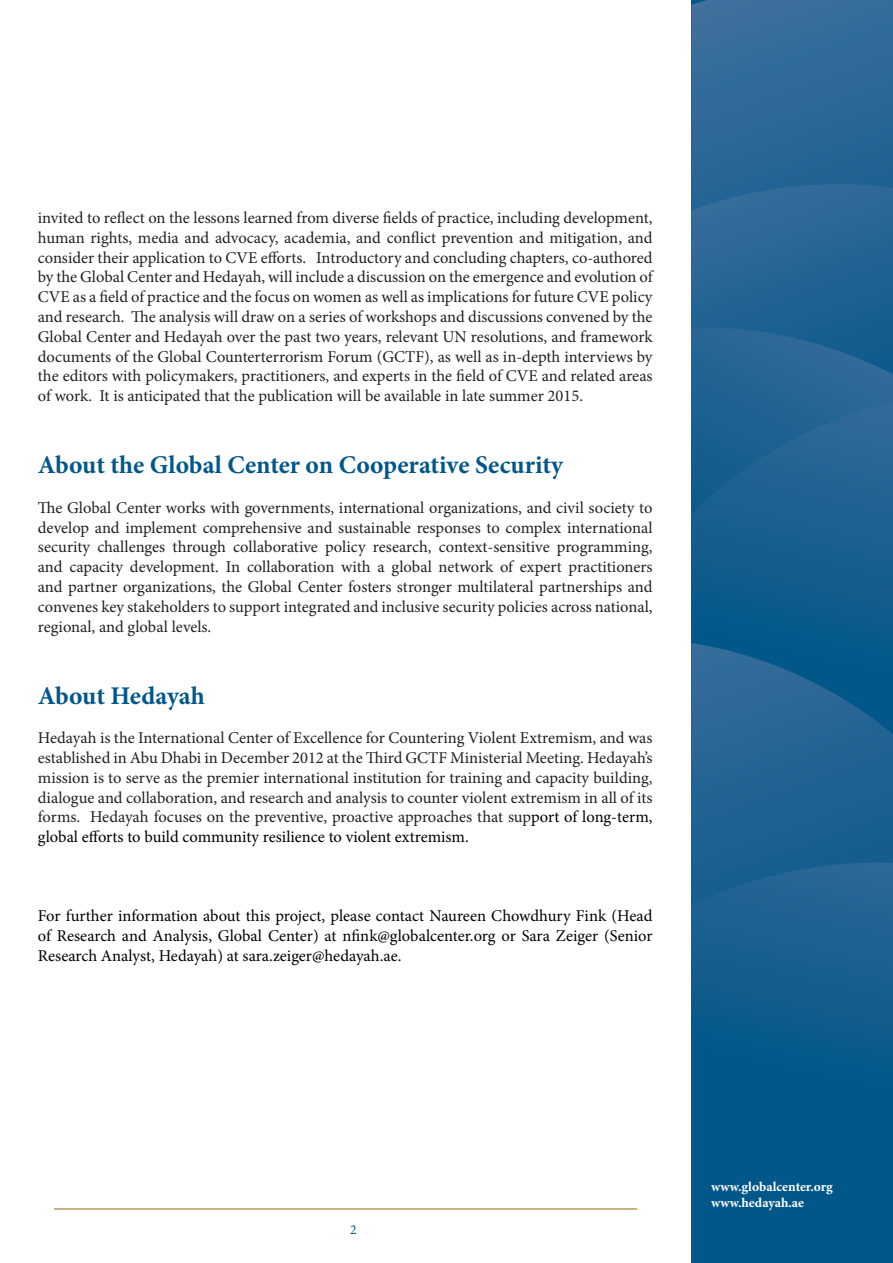
<style>
.page{position:relative;width:893px;height:1263px;background:#fff}
.page>*{position:absolute;margin:0;border:0;box-sizing:border-box;transform-origin:0 0}
.t1{font:700 25.5px "Minion Pro";color:#01578a}
.t2{font:16.5px/19.8px "Minion Pro";color:#231f20;text-align:justify}
.t3{font:16.5px/19.8px "Minion Pro";color:#000;text-align:justify}
.t4{font:700 13.5px "Minion Pro";letter-spacing:.005em;color:#fff}
.t5{font:13.5px "Minion Pro";color:#01578a}
.s1{color:#000}
</style>
<div class="page">
<svg style="left:691px;top:0;width:202px;height:184px;background:#2f6898"></svg>
<svg style="left:691px;top:184px;width:202px;height:143px;background:#266595"></svg>
<svg style="left:691px;top:327px;width:202px;height:75px;background:#246494"></svg>
<svg style="left:691px;top:402px;width:202px;height:241px;background:#175f90"></svg>
<svg style="left:691px;top:643px;width:202px;height:219px;background:#1d6192"></svg>
<svg style="left:691px;top:862px;width:202px;height:401px;background:#0b5a8c"></svg>
<hr style="left:54px;top:1208px;width:583px;height:2px;background:#b49a5e">
<p class="t2" style="left:38px;top:208px;width:616px">invited to reflect on the lessons learned from diverse fields of practice, including development, human rights, media and advocacy, academia, and conflict prevention and mitigation, and consider their application to CVE efforts. Introductory and concluding chapters, co-authored by the Global Center and Hedayah, will include a discussion on the emergence and evolution of CVE as a field of practice and the focus on women as well as implications for future CVE policy and research. The analysis will draw on a series of workshops and discussions convened by the Global Center and Hedayah over the past two years, relevant UN resolutions, and framework documents of the Global Counterterrorism Forum (GCTF), as well as in-depth interviews by the editors with policymakers, practitioners, and experts in the field of CVE and related areas of work. It is anticipated that the publication will be available in late summer 2015.</p>
<p class="t1" style="left:38px;top:447px;width:526px">About the Global Center on Cooperative Security</p>
<p class="t2" style="left:38px;top:498px;width:616px">The Global Center works with governments, international organizations, and civil society to develop and implement comprehensive and sustainable responses to complex international security challenges through collaborative policy research, context-sensitive programming, and capacity development. In collaboration with a global network of expert practitioners and partner organizations, the Global Center fosters stronger multilateral partnerships and convenes key stakeholders to support integrated and inclusive security policies across national, regional, and global levels.</p>
<p class="t1" style="left:38px;top:677px;width:169px">About Hedayah</p>
<p class="t2" style="left:38px;top:728px;width:616px">Hedayah is the International Center of Excellence for Countering Violent Extremism, and was established in Abu Dhabi in December 2012 at the Third GCTF Ministerial Meeting. Hedayah’s mission is to serve as the premier international institution for training and capacity building, dialogue and collaboration, and research and analysis to counter violent extremism in all of its forms. Hedayah focuses on the preventive, proactive approaches that sup<span class="s1">port of long-term, global efforts to build community resilience to violent extremism.</span></p>
<p class="t3" style="left:38px;top:906px;width:616px">For further information about this project, please contact Naureen Chowdhury Fink (Head of Research and Analysis, Global Center) at nfink@globalcenter.org or Sara Zeiger (Senior Research Analyst, Hedayah) at sara.zeiger@hedayah.ae.</p>
<p class="t5" style="left:350px;top:1220px;width:8px">2</p>
<p class="t4" style="left:711px;top:1177px;width:123px">www.globalcenter.org</p>
<p class="t4" style="left:711px;top:1194px;width:95px">www.hedayah.ae</p>
</div>
